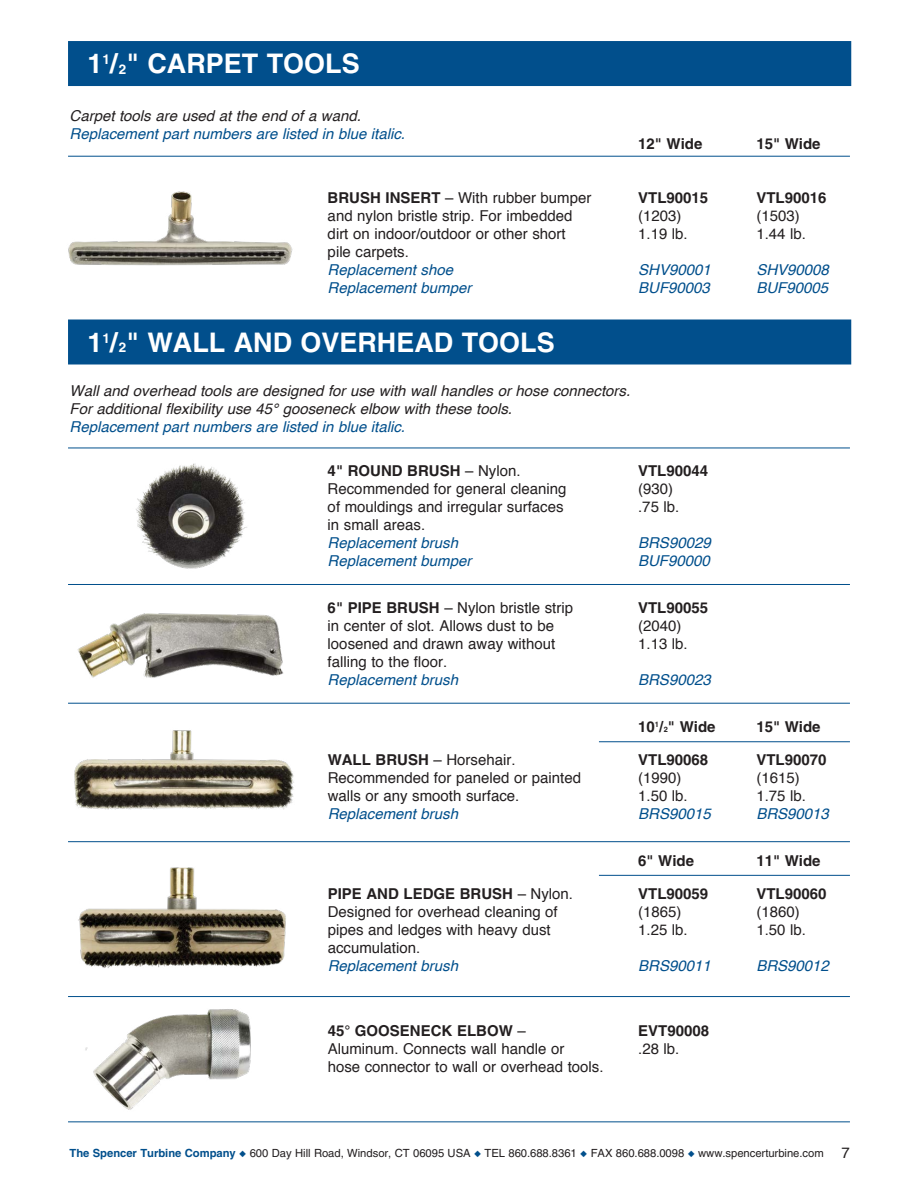
<style>
.page{position:relative;width:918px;height:1188px;background:#fff}
.page>*{position:absolute;margin:0;border:0;box-sizing:border-box;transform-origin:0 0}
.t1{font:700 27px "Helvetica LT Std";color:#fff}
.t2{font:15px "Helvetica";color:#231f20}
.t3{font:italic 15px "Helvetica";color:#014f8c}
.t4{font:700 15px "Helvetica LT Std";color:#231f20}
.t5{font:italic 15px/18px "Helvetica";color:#231f20}
.t6{font:11.25px "Helvetica LT Std";letter-spacing:-.005em;color:#231f20}
.s1{font-size:13.5px}
.s2{font-family:"Helvetica LT Std";font-weight:700}
.s3{font-family:"Helvetica";font-weight:400}
.s4{font-size:7.5px}
.s5{font-weight:700;color:#014f8c}
.s6{color:#014f8c}
</style>
<div class="page">
<div style="left:68px;top:41px;width:783px;height:45px;background:#014f8c"></div>
<div style="left:68px;top:320px;width:783px;height:44px;background:#014f8c"></div>
<hr style="left:68px;top:156px;width:782px;height:1px;background:#014f8c">
<hr style="left:68px;top:448px;width:782px;height:1px;background:#014f8c">
<hr style="left:68px;top:584px;width:782px;height:1px;background:#014f8c">
<hr style="left:68px;top:703px;width:782px;height:1px;background:#014f8c">
<hr style="left:599px;top:741px;width:251px;height:1px;background:#014f8c">
<hr style="left:599px;top:875px;width:251px;height:1px;background:#014f8c">
<hr style="left:68px;top:841px;width:782px;height:1px;background:#014f8c">
<hr style="left:68px;top:996px;width:782px;height:1px;background:#014f8c">
<hr style="left:68px;top:1121px;width:782px;height:1px;background:#014f8c">
<img style="left:68px;top:191px;width:225px;height:75px">
<img style="left:136px;top:463px;width:111px;height:106px">
<img style="left:77px;top:613px;width:207px;height:65px">
<img style="left:74px;top:730px;width:220px;height:80px">
<img style="left:78px;top:867px;width:208px;height:101px">
<img style="left:75px;top:1009px;width:197px;height:113px">
<h1 class="t1" style="left:88px;top:47px;width:274px">1<sup>1</sup>/<span class="s1">2</span>" CARPET TOOLS</h1>
<p class="t5" style="left:70px;top:107px;width:293px">Carpet tools are used at the end of a wand.</p>
<p class="t3" style="left:70px;top:122px;width:337px">Replacement part numbers are listed in blue italic.</p>
<p class="t4" style="left:638px;top:134px;width:66px">12" Wide</p>
<p class="t4" style="left:756px;top:134px;width:66px">15" Wide</p>
<p class="t2" style="left:328px;top:186px;width:265px"><span class="s2">BRUSH INSERT</span> – With rubber bumper</p>
<p class="t4" style="left:638px;top:188px;width:72px">VTL90015</p>
<p class="t4" style="left:756px;top:188px;width:72px">VTL90016</p>
<p class="t2" style="left:328px;top:204px;width:246px">and nylon bristle strip. For imbedded</p>
<p class="t2" style="left:638px;top:204px;width:45px">(1203)</p>
<p class="t2" style="left:756px;top:204px;width:45px">(1503)</p>
<p class="t2" style="left:328px;top:222px;width:240px">dirt on indoor/outdoor or other short</p>
<p class="t2" style="left:638px;top:222px;width:51px">1.19 lb.</p>
<p class="t2" style="left:756px;top:222px;width:51px">1.44 lb.</p>
<p class="t2" style="left:328px;top:240px;width:83px">pile carpets.</p>
<p class="t3" style="left:328px;top:258px;width:127px">Replacement shoe</p>
<p class="t3" style="left:638px;top:258px;width:74px">SHV90001</p>
<p class="t3" style="left:756px;top:258px;width:74px">SHV90008</p>
<p class="t3" style="left:328px;top:276px;width:145px">Replacement bumper</p>
<p class="t3" style="left:638px;top:276px;width:73px">BUF90003</p>
<p class="t3" style="left:756px;top:276px;width:73px">BUF90005</p>
<h1 class="t1" style="left:88px;top:326px;width:469px">1<sup>1</sup>/<span class="s1">2</span>" WALL AND OVERHEAD TOOLS</h1>
<p class="t5" style="left:70px;top:383px;width:562px">Wall and overhead tools are designed for use with wall handles or hose connectors.<br>For additional flexibility use 45° gooseneck elbow with these tools.</p>
<p class="t3" style="left:70px;top:415px;width:337px">Replacement part numbers are listed in blue italic.</p>
<p class="t4" style="left:328px;top:461px;width:194px">4" ROUND BRUSH <span class="s3">– Nylon.</span></p>
<p class="t4" style="left:638px;top:461px;width:72px">VTL90044</p>
<p class="t2" style="left:328px;top:477px;width:240px">Recommended for general cleaning</p>
<p class="t2" style="left:638px;top:477px;width:37px">(930)</p>
<p class="t2" style="left:328px;top:495px;width:237px">of mouldings and irregular surfaces</p>
<p class="t2" style="left:638px;top:495px;width:43px">.75 lb.</p>
<p class="t2" style="left:328px;top:513px;width:99px">in small areas.</p>
<p class="t3" style="left:328px;top:530px;width:132px">Replacement brush</p>
<p class="t3" style="left:638px;top:530px;width:74px">BRS90029</p>
<p class="t3" style="left:328px;top:548px;width:145px">Replacement bumper</p>
<p class="t3" style="left:638px;top:548px;width:73px">BUF90000</p>
<p class="t2" style="left:328px;top:596px;width:247px"><span class="s2">6" PIPE BRUSH</span> – Nylon bristle strip</p>
<p class="t4" style="left:638px;top:598px;width:72px">VTL90055</p>
<p class="t2" style="left:328px;top:614px;width:228px">in center of slot. Allows dust to be</p>
<p class="t2" style="left:638px;top:614px;width:45px">(2040)</p>
<p class="t2" style="left:328px;top:632px;width:229px">loosened and drawn away without</p>
<p class="t2" style="left:638px;top:632px;width:51px">1.13 lb.</p>
<p class="t2" style="left:328px;top:650px;width:121px">falling to the floor.</p>
<p class="t3" style="left:328px;top:668px;width:132px">Replacement brush</p>
<p class="t3" style="left:638px;top:668px;width:74px">BRS90023</p>
<p class="t4" style="left:638px;top:717px;width:79px">10<sup>1</sup>/<span class="s4">2</span>" Wide</p>
<p class="t4" style="left:756px;top:717px;width:66px">15" Wide</p>
<p class="t2" style="left:328px;top:748px;width:189px"><span class="s2">WALL BRUSH</span> – Horsehair.</p>
<p class="t4" style="left:638px;top:750px;width:72px">VTL90068</p>
<p class="t4" style="left:756px;top:750px;width:72px">VTL90070</p>
<p class="t2" style="left:328px;top:766px;width:255px">Recommended for paneled or painted</p>
<p class="t2" style="left:638px;top:766px;width:45px">(1990)</p>
<p class="t2" style="left:756px;top:766px;width:45px">(1615)</p>
<p class="t2" style="left:328px;top:784px;width:193px">walls or any smooth surface.</p>
<p class="t2" style="left:638px;top:784px;width:51px">1.50 lb.</p>
<p class="t2" style="left:756px;top:784px;width:51px">1.75 lb.</p>
<p class="t3" style="left:328px;top:802px;width:132px">Replacement brush</p>
<p class="t3" style="left:638px;top:802px;width:74px">BRS90015</p>
<p class="t3" style="left:756px;top:802px;width:74px">BRS90013</p>
<p class="t4" style="left:638px;top:852px;width:57px">6" Wide</p>
<p class="t4" style="left:756px;top:852px;width:66px">11" Wide</p>
<p class="t4" style="left:328px;top:885px;width:247px">PIPE AND LEDGE BRUSH <span class="s3">– Nylon.</span></p>
<p class="t4" style="left:638px;top:885px;width:72px">VTL90059</p>
<p class="t4" style="left:756px;top:885px;width:72px">VTL90060</p>
<p class="t2" style="left:328px;top:900px;width:232px">Designed for overhead cleaning of</p>
<p class="t2" style="left:638px;top:900px;width:45px">(1865)</p>
<p class="t2" style="left:756px;top:900px;width:45px">(1860)</p>
<p class="t2" style="left:328px;top:918px;width:225px">pipes and ledges with heavy dust</p>
<p class="t2" style="left:638px;top:918px;width:51px">1.25 lb.</p>
<p class="t2" style="left:756px;top:918px;width:51px">1.50 lb.</p>
<p class="t2" style="left:328px;top:936px;width:94px">accumulation.</p>
<p class="t3" style="left:328px;top:954px;width:132px">Replacement brush</p>
<p class="t3" style="left:638px;top:954px;width:74px">BRS90011</p>
<p class="t3" style="left:756px;top:954px;width:74px">BRS90012</p>
<p class="t4" style="left:328px;top:1022px;width:200px">45° GOOSENECK ELBOW <span class="s3">–</span></p>
<p class="t4" style="left:638px;top:1022px;width:72px">EVT90008</p>
<p class="t2" style="left:328px;top:1037px;width:238px">Aluminum. Connects wall handle or</p>
<p class="t2" style="left:638px;top:1037px;width:43px">.28 lb.</p>
<p class="t2" style="left:328px;top:1055px;width:277px">hose connector to wall or overhead tools.</p>
<p class="t6" style="left:70px;top:1147px;width:756px"><span class="s5">The Spencer Turbine Company</span> <span class="s6">◆</span> 600 Day Hill Road, Windsor, CT 06095 USA <span class="s6">◆</span> TEL 860.688.8361 <span class="s6">◆</span> FAX 860.688.0098 <span class="s6">◆</span> www.spencerturbine.com</p>
<p class="t2" style="left:842px;top:1141px;width:10px">7</p>
</div>
